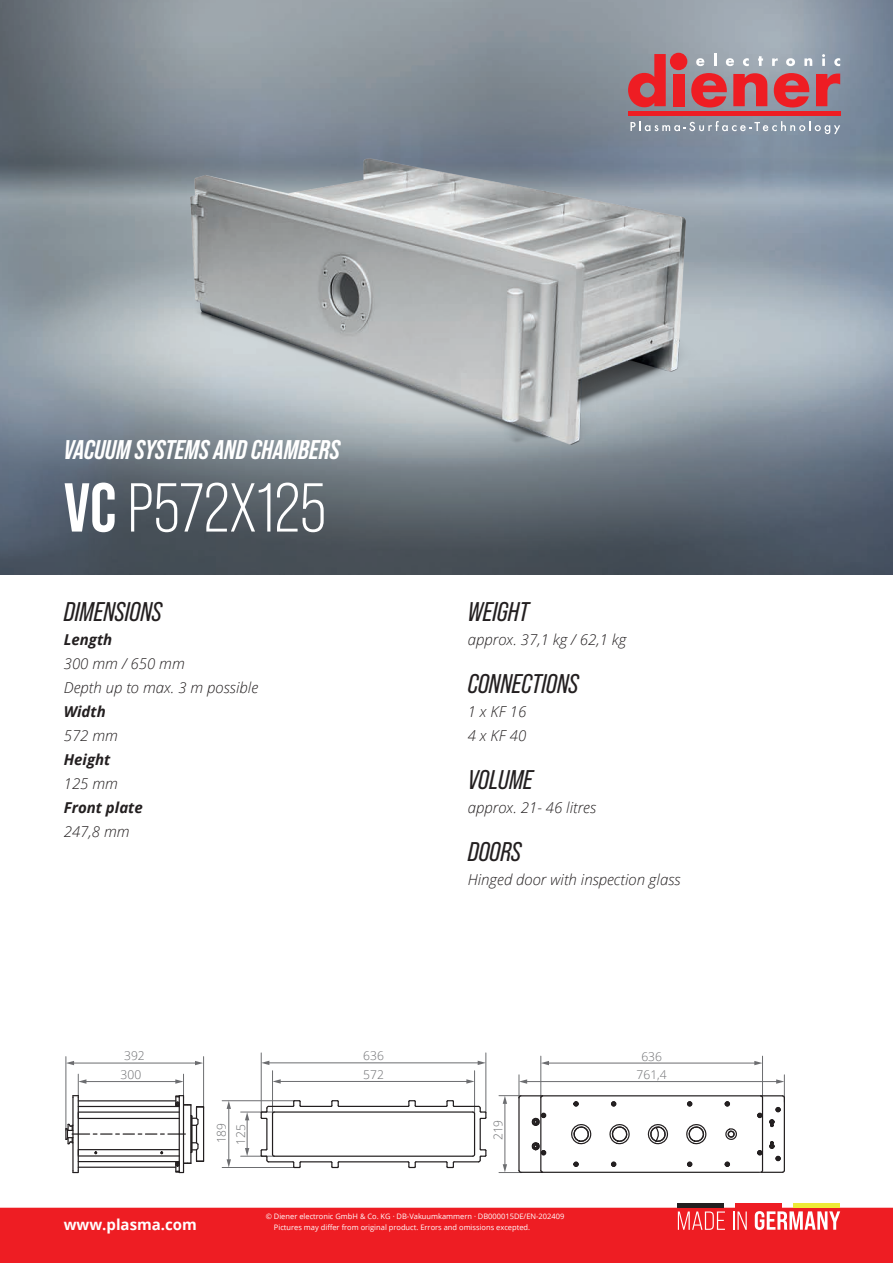
<style>
.page{position:relative;width:893px;height:1263px;background:#fff}
.page>*{position:absolute;margin:0;border:0;box-sizing:border-box;transform-origin:0 0}
.t1{font:69px "Bebas Neue Pro";color:#fff}
.t2{font:italic 27px "Bebas Neue Pro";color:#231f20}
.t3{font:italic 700 27px "Bebas Neue Pro";color:#fff}
.t4{font:italic 300 15px/24px "Open Sans";color:#231f20}
.t5{font:italic 700 15px "Open Sans";color:#231f20}
.t6{font:700 15px "Open Sans";color:#fff}
.t7{font:300 12px "Open Sans";color:#6c6d70}
.t8{font:7.5px/10.5px "Open Sans";color:#fff}
.s1{font-weight:700}
</style>
<div class="page">
<img style="left:0;top:0;width:893px;height:574px">
<div style="left:0;top:1208px;width:893px;height:55px;background:#ee1d23"></div>
<hr style="left:247px;top:1119px;width:1px;height:30px;background:#6c6d70">
<svg style="left:245px;top:1113px;width:4px;height:7px"></svg>
<svg style="left:245px;top:1148px;width:4px;height:8px"></svg>
<hr style="left:241px;top:1112px;width:33px;height:1px;background:#6c6d70">
<hr style="left:241px;top:1156px;width:33px;height:1px;background:#6c6d70">
<hr style="left:228px;top:1107px;width:1px;height:54px;background:#6c6d70">
<svg style="left:227px;top:1101px;width:4px;height:8px"></svg>
<svg style="left:227px;top:1159px;width:4px;height:8px"></svg>
<hr style="left:222px;top:1100px;width:72px;height:1px;background:#6c6d70">
<hr style="left:222px;top:1167px;width:72px;height:1px;background:#6c6d70">
<hr style="left:279px;top:1081px;width:189px;height:1px;background:#6c6d70">
<svg style="left:273px;top:1079px;width:8px;height:5px"></svg>
<svg style="left:466px;top:1079px;width:8px;height:5px"></svg>
<hr style="left:474px;top:1071px;width:1px;height:42px;background:#6c6d70">
<hr style="left:272px;top:1071px;width:1px;height:42px;background:#6c6d70">
<hr style="left:268px;top:1062px;width:211px;height:1px;background:#6c6d70">
<svg style="left:262px;top:1061px;width:7px;height:4px"></svg>
<svg style="left:478px;top:1061px;width:7px;height:4px"></svg>
<hr style="left:485px;top:1053px;width:1px;height:59px;background:#6c6d70">
<hr style="left:261px;top:1053px;width:1px;height:59px;background:#6c6d70">
<hr style="left:504px;top:1102px;width:1px;height:64px;background:#6c6d70">
<hr style="left:526px;top:1081px;width:252px;height:1px;background:#6c6d70">
<hr style="left:73px;top:1063px;width:123px;height:1px;background:#6c6d70">
<svg style="left:67px;top:1061px;width:7px;height:4px"></svg>
<svg style="left:195px;top:1061px;width:8px;height:4px"></svg>
<hr style="left:66px;top:1056px;width:1px;height:74px;background:#6c6d70">
<hr style="left:203px;top:1056px;width:1px;height:53px;background:#6c6d70">
<hr style="left:547px;top:1063px;width:209px;height:1px;background:#6c6d70">
<svg style="left:541px;top:1061px;width:8px;height:4px"></svg>
<svg style="left:754px;top:1061px;width:8px;height:4px"></svg>
<hr style="left:540px;top:1056px;width:1px;height:41px;background:#6c6d70">
<hr style="left:762px;top:1056px;width:1px;height:41px;background:#6c6d70">
<hr style="left:540px;top:1097px;width:1px;height:73px;background:#231f20">
<hr style="left:762px;top:1097px;width:1px;height:73px;background:#231f20">
<hr style="left:541px;top:1172px;width:219px;height:1px;background:#231f20">
<hr style="left:543px;top:1095px;width:218px;height:1px;background:#231f20">
<svg style="left:571px;top:1124px;width:21px;height:21px"></svg>
<svg style="left:609px;top:1124px;width:21px;height:21px"></svg>
<svg style="left:686px;top:1124px;width:21px;height:21px"></svg>
<svg style="left:725px;top:1128px;width:12px;height:12px"></svg>
<svg style="left:573px;top:1101px;width:6px;height:5px"></svg>
<svg style="left:611px;top:1101px;width:5px;height:5px"></svg>
<svg style="left:687px;top:1101px;width:6px;height:6px"></svg>
<svg style="left:725px;top:1101px;width:5px;height:5px"></svg>
<svg style="left:757px;top:1149px;width:5px;height:7px"></svg>
<svg style="left:724px;top:1161px;width:6px;height:6px"></svg>
<svg style="left:687px;top:1161px;width:5px;height:6px"></svg>
<svg style="left:611px;top:1161px;width:5px;height:6px"></svg>
<svg style="left:573px;top:1161px;width:6px;height:6px"></svg>
<svg style="left:775px;top:1156px;width:6px;height:5px"></svg>
<svg style="left:499px;top:1164px;width:45px;height:9px"></svg>
<svg style="left:760px;top:1169px;width:25px;height:4px"></svg>
<hr style="left:784px;top:1097px;width:1px;height:73px;background:#231f20">
<svg style="left:499px;top:1075px;width:45px;height:29px"></svg>
<hr style="left:518px;top:1097px;width:2px;height:73px;background:#231f20">
<svg style="left:757px;top:1075px;width:28px;height:52px"></svg>
<svg style="left:769px;top:1141px;width:6px;height:8px"></svg>
<svg style="left:647px;top:1124px;width:22px;height:21px"></svg>
<svg style="left:531px;top:1113px;width:15px;height:14px"></svg>
<svg style="left:531px;top:1141px;width:15px;height:14px"></svg>
<svg style="left:65px;top:1074px;width:139px;height:100px"></svg>
<hr style="left:274px;top:1111px;width:199px;height:2px;background:#231f20">
<hr style="left:474px;top:1114px;width:1px;height:40px;background:#231f20">
<hr style="left:274px;top:1155px;width:199px;height:2px;background:#231f20">
<hr style="left:272px;top:1114px;width:1px;height:40px;background:#231f20">
<hr style="left:416px;top:1161px;width:30px;height:1px;background:#231f20">
<svg style="left:407px;top:1161px;width:10px;height:8px"></svg>
<hr style="left:339px;top:1161px;width:69px;height:1px;background:#231f20">
<svg style="left:330px;top:1161px;width:10px;height:8px"></svg>
<hr style="left:301px;top:1161px;width:30px;height:1px;background:#231f20">
<svg style="left:260px;top:1148px;width:42px;height:21px"></svg>
<hr style="left:266px;top:1119px;width:1px;height:30px;background:#231f20">
<svg style="left:260px;top:1099px;width:42px;height:21px"></svg>
<hr style="left:301px;top:1106px;width:30px;height:1px;background:#231f20">
<svg style="left:330px;top:1100px;width:10px;height:7px"></svg>
<hr style="left:339px;top:1106px;width:69px;height:1px;background:#231f20">
<svg style="left:407px;top:1100px;width:10px;height:7px"></svg>
<hr style="left:416px;top:1106px;width:30px;height:1px;background:#231f20">
<svg style="left:445px;top:1099px;width:42px;height:21px"></svg>
<hr style="left:480px;top:1119px;width:1px;height:30px;background:#231f20">
<svg style="left:445px;top:1148px;width:42px;height:21px"></svg>
<img style="left:0;top:0;width:864px;height:563px">
<div style="left:670px;top:53px;width:17px;height:17px;background:#ee1d23;border-radius:50%"></div>
<svg style="left:628px;top:54px;width:38px;height:53px;background:#c44e55"></svg>
<div style="left:673px;top:74px;width:12px;height:32px;background:#ee1d23"></div>
<svg style="left:691px;top:73px;width:36px;height:34px"></svg>
<svg style="left:733px;top:73px;width:34px;height:33px"></svg>
<svg style="left:774px;top:73px;width:35px;height:34px"></svg>
<svg style="left:816px;top:74px;width:24px;height:32px"></svg>
<svg style="left:630px;top:121px;width:210px;height:13px;background:#95a1ae"></svg>
<hr style="left:628px;top:112px;width:212px;height:4px;background:#ee1d23">
<svg style="left:696px;top:58px;width:8px;height:8px"></svg>
<svg style="left:714px;top:54px;width:2px;height:12px"></svg>
<svg style="left:726px;top:58px;width:8px;height:8px"></svg>
<svg style="left:743px;top:58px;width:6px;height:8px"></svg>
<svg style="left:758px;top:56px;width:5px;height:10px"></svg>
<svg style="left:772px;top:58px;width:6px;height:8px"></svg>
<svg style="left:786px;top:58px;width:9px;height:8px"></svg>
<svg style="left:804px;top:58px;width:8px;height:8px"></svg>
<svg style="left:822px;top:54px;width:3px;height:12px"></svg>
<svg style="left:834px;top:58px;width:6px;height:8px"></svg>
<svg style="left:678px;top:1211px;width:47px;height:19px"></svg>
<svg style="left:733px;top:1211px;width:14px;height:19px"></svg>
<svg style="left:755px;top:1211px;width:85px;height:19px"></svg>
<div style="left:677px;top:1203px;width:47px;height:5px;background:#231f20"></div>
<div style="left:735px;top:1203px;width:47px;height:5px;background:#ee1d23"></div>
<div style="left:793px;top:1203px;width:47px;height:5px;background:#eeea37"></div>
<h2 class="t3" style="left:64px;top:434px;width:278px">VACUUM SYSTEMS AND CHAMBERS</h2>
<h1 class="t1" style="left:64px;top:469px;width:264px"><span class="s1">VC</span> P572X125</h1>
<h2 class="t2" style="left:64px;top:597px;width:99px">DIMENSIONS</h2>
<p class="t5" style="left:64px;top:629px;width:50px">Length</p>
<p class="t4" style="left:64px;top:651px;width:196px">300 mm / 650 mm<br>Depth up to max. 3 m possible</p>
<p class="t5" style="left:64px;top:701px;width:43px">Width</p>
<p class="t4" style="left:64px;top:723px;width:56px">572 mm</p>
<p class="t5" style="left:64px;top:749px;width:48px">Height</p>
<p class="t4" style="left:64px;top:771px;width:56px">125 mm</p>
<p class="t5" style="left:64px;top:797px;width:80px">Front plate</p>
<p class="t4" style="left:64px;top:819px;width:67px">247,8 mm</p>
<h2 class="t2" style="left:468px;top:597px;width:63px">WEIGHT</h2>
<p class="t4" style="left:468px;top:627px;width:160px">approx. 37,1 kg / 62,1 kg</p>
<h2 class="t2" style="left:468px;top:669px;width:112px">CONNECTIONS</h2>
<p class="t4" style="left:468px;top:699px;width:60px">1 x KF 16<br>4 x KF 40</p>
<h2 class="t2" style="left:468px;top:765px;width:67px">VOLUME</h2>
<p class="t4" style="left:468px;top:795px;width:130px">approx. 21- 46 litres</p>
<h2 class="t2" style="left:468px;top:837px;width:55px">DOORS</h2>
<p class="t4" style="left:468px;top:867px;width:214px">Hinged door with inspection glass</p>
<p class="t7" style="left:363px;top:1047px;width:22px">636</p>
<p class="t7" style="left:124px;top:1048px;width:22px">392</p>
<p class="t7" style="left:641px;top:1048px;width:22px">636</p>
<p class="t7" style="left:121px;top:1067px;width:22px">300</p>
<p class="t7" style="left:363px;top:1066px;width:22px">572</p>
<p class="t7" style="left:213px;top:1143px;width:22px;rotate:-90deg">189</p>
<p class="t7" style="left:490px;top:1140px;width:22px;rotate:-90deg">219</p>
<p class="t7" style="left:232px;top:1145px;width:22px;rotate:-90deg">125</p>
<p class="t6" style="left:64px;top:1214px;width:135px">www.plasma.com</p>
<p class="t8" style="left:274px;top:1211px;width:292px;text-indent:-8px">© Diener electronic GmbH &amp; Co. KG · DB-Vakuumkammern · DB000015DE/EN-202409<br>Pictures may differ from original product. Errors and omissions excepted.</p>
<p class="t7" style="left:637px;top:1067px;width:32px">761,4</p>
</div>
